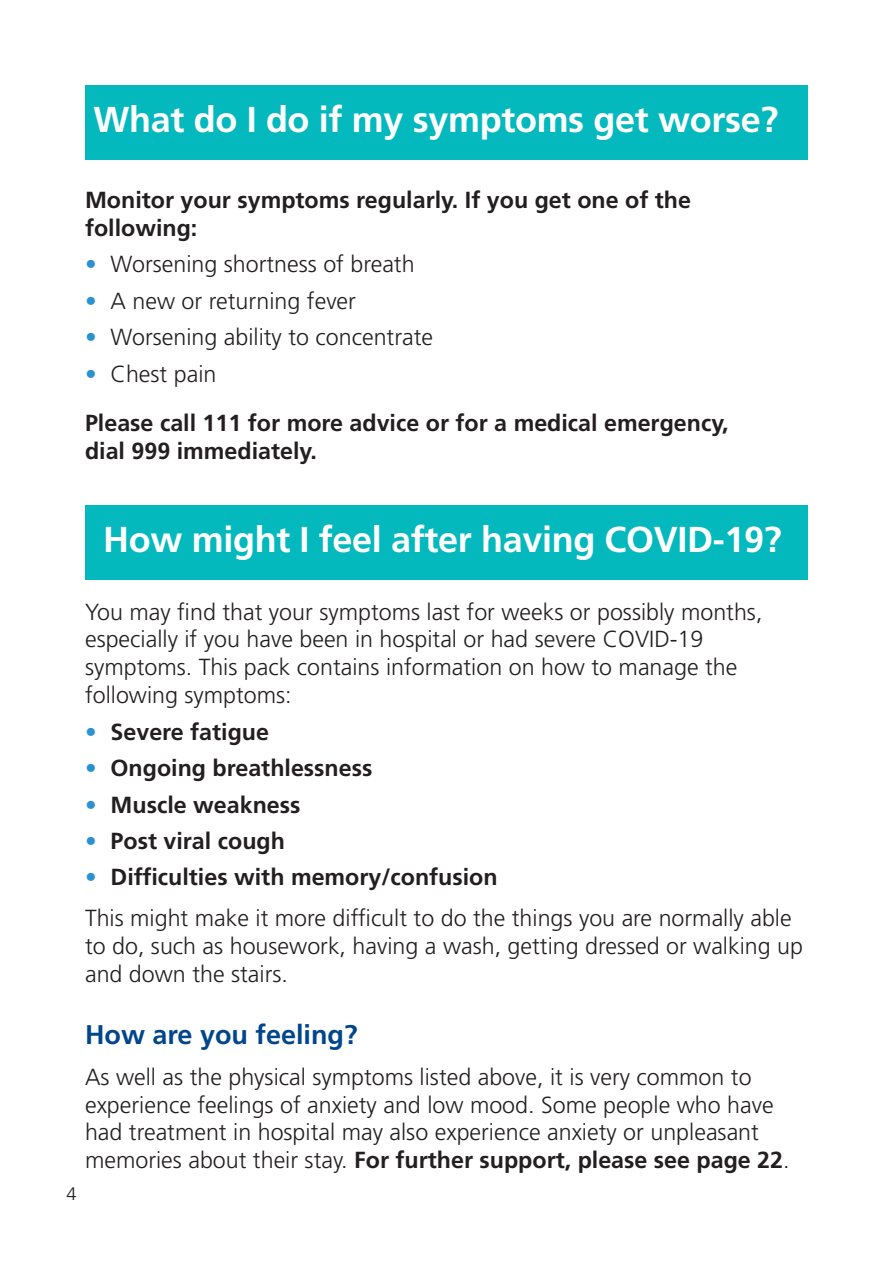
<style>
.page{position:relative;width:893px;height:1263px;background:#fff}
.page>*{position:absolute;margin:0;border:0;box-sizing:border-box;transform-origin:0 0}
.t1{font:700 36px "Frutiger LT Std";letter-spacing:-.01em;color:#fff}
.t2{font:700 27px "Frutiger LT Std";color:#01468c}
.t3{font:300 23.25px/27.9px "Frutiger LT Std";color:#231f20}
.t4{font:700 23.25px/27.9px "Frutiger LT Std";color:#231f20}
.t5{font:300 18px "Frutiger LT Std";color:#231f20}
.s1{color:#2a92d0}
.s2{font-weight:300;color:#2a92d0}
.s3{font-weight:300}
.s4{font-weight:700;color:#2a92d0}
.s5{font-weight:700}
</style>
<div class="page">
<div style="left:85px;top:85px;width:723px;height:74px;background:#03b9bd"></div>
<div style="left:85px;top:505px;width:723px;height:74px;background:#03b9bd"></div>
<h1 class="t1" style="left:94px;top:98px;width:686px">What do I do if my symptoms get worse?</h1>
<p class="t4" style="left:85px;top:186px;width:607px">Monitor your symptoms regularly. If you get one of the following:</p>
<p class="t3" style="left:85px;top:251px;width:331px"><span class="s1">•</span> Worsening shortness of breath</p>
<p class="t3" style="left:85px;top:287px;width:272px"><span class="s1">•</span> A new or returning fever</p>
<p class="t3" style="left:85px;top:323px;width:350px"><span class="s1">•</span> Worsening ability to concentrate</p>
<p class="t4" style="left:85px;top:349px;width:645px;line-height:49.2px"><span class="s2">•</span> <span class="s3">Chest pain<br></span>Please call 111 for more advice or for a medical emergency,</p>
<p class="t4" style="left:85px;top:437px;width:233px">dial 999 immediately.</p>
<h1 class="t1" style="left:103px;top:518px;width:680px">How might I feel after having COVID-19?</h1>
<p class="t3" style="left:85px;top:598px;width:679px">You may find that your symptoms last for weeks or possibly months, especially if you have been in hospital or had severe COVID-19 symptoms. This pack contains information on how to manage the following symptoms:</p>
<p class="t4" style="left:85px;top:718px;width:186px"><span class="s1">•</span> Severe fatigue</p>
<p class="t4" style="left:85px;top:754px;width:289px"><span class="s1">•</span> Ongoing breathlessness</p>
<p class="t4" style="left:85px;top:791px;width:217px"><span class="s1">•</span> Muscle weakness</p>
<p class="t4" style="left:85px;top:827px;width:201px"><span class="s1">•</span> Post viral cough</p>
<p class="t3" style="left:85px;top:857px;width:708px;line-height:40.7px"><span class="s4">•</span> <span class="s5">Difficulties with memory/confusion<br></span>This might make it more difficult to do the things you are normally able</p>
<p class="t3" style="left:85px;top:932px;width:720px">to do, such as housework, having a wash, getting dressed or walking up and down the stairs.</p>
<p class="t5" style="left:67px;top:1183px;width:12px">4</p>
<p class="t2" style="left:85px;top:1019px;width:274px">How are you feeling?</p>
<p class="t3" style="left:85px;top:1063px;width:706px">As well as the physical symptoms listed above, it is very common to experience feelings of anxiety and low mood. Some people who have had treatment in hospital may also experience anxiety or unpleasant memories about their stay. <span class="s5">For further support, please see page 22</span>.</p>
</div>
